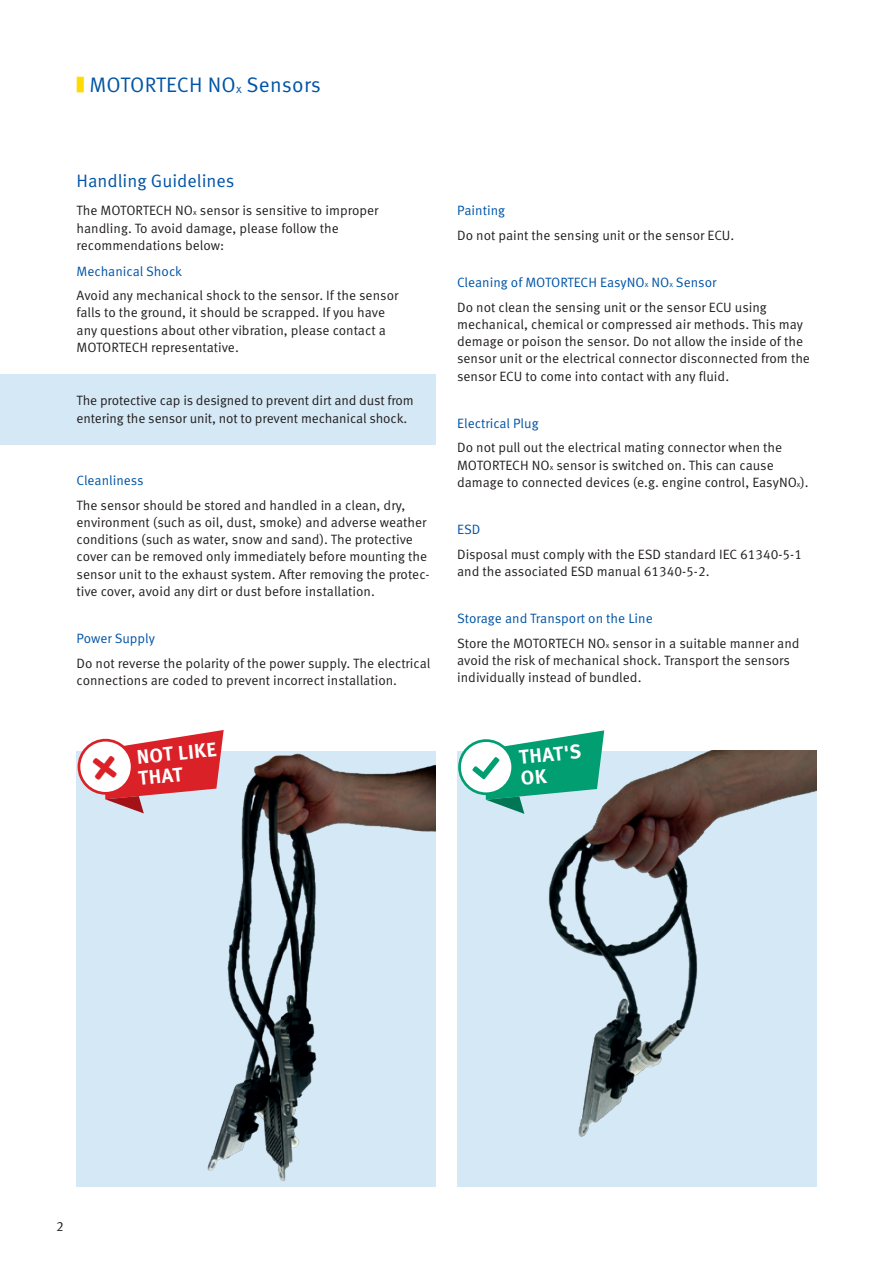
<style>
.page{position:relative;width:893px;height:1263px;background:#fff}
.page>*{position:absolute;margin:0;border:0;box-sizing:border-box;transform-origin:0 0}
.t1{font:21px "Meta Pro Norm";letter-spacing:.01em;color:#0154a6}
.t2{font:700 19.8px/21px "Meta Pro";color:#fff}
._2020_-_04_-_Abschni{font:18px "Meta Pro Norm";color:#0154a6}
._2020_-_05_-_Fließte{font:13.5px/17.2px "Meta Pro Norm";color:#231f20}
._2020_-_05_-_Zwische{font:13.5px "Meta Pro Norm";color:#0154a6}
.s1{color:#ffdc01}
.s2{font-size:12.3px}
.s3{font-size:7.8px}
</style>
<div class="page">
<div style="left:77px;top:750px;width:359px;height:436px;background:#d4e8f5"></div>
<img style="left:207px;top:750px;width:229px;height:431px">
<div style="left:457px;top:750px;width:359px;height:436px;background:#d4e8f5"></div>
<img style="left:548px;top:750px;width:268px;height:387px">
<div style="left:0;top:374px;width:436px;height:70px;background:#d4e8f5"></div>
<svg style="left:79px;top:740px;width:53px;height:53px"></svg>
<div style="left:78px;top:739px;width:55px;height:56px;border:3px solid #da2128;border-radius:50%"></div>
<svg style="left:459px;top:740px;width:54px;height:54px"></svg>
<div style="left:458px;top:739px;width:56px;height:56px;border:3px solid #009e71;border-radius:50%"></div>
<svg style="left:472px;top:730px;width:132px;height:84px"></svg>
<svg style="left:92px;top:730px;width:132px;height:83px"></svg>
<h1 class="t1" style="left:77px;top:69px;width:246px"><span class="s1">■</span> MOTORTECH NO<span class="s2">x</span> Sensors</h1>
<p class="_2020_-_04_-_Abschni" style="left:77px;top:167px;width:160px">Handling Guidelines</p>
<p class="_2020_-_05_-_Fließte" style="left:77px;top:201px;width:303px">The MOTORTECH NO<span class="s3">x</span> sensor is sensitive to improper handling. To avoid damage, please follow the recommendations below:</p>
<p class="_2020_-_05_-_Zwische" style="left:77px;top:261px;width:107px">Mechanical Shock</p>
<p class="_2020_-_05_-_Fließte" style="left:77px;top:286px;width:323px">Avoid any mechanical shock to the sensor. If the sensor falls to the ground, it should be scrapped. If you have any questions about other vibration, please contact a MOTORTECH representative.</p>
<p class="_2020_-_05_-_Fließte" style="left:77px;top:391px;width:339px">The protective cap is designed to prevent dirt and dust from entering the sensor unit, not to prevent mechanical shock.</p>
<p class="_2020_-_05_-_Zwische" style="left:77px;top:470px;width:69px">Cleanliness</p>
<p class="_2020_-_05_-_Fließte" style="left:77px;top:495px;width:355px">The sensor should be stored and handled in a clean, dry, environment (such as oil, dust, smoke) and adverse weather conditions (such as water, snow and sand). The protective cover can be removed only immediately before mounting the sensor unit to the exhaust system. After removing the protec&shy;tive cover, avoid any dirt or dust before installation.</p>
<p class="_2020_-_05_-_Zwische" style="left:77px;top:628px;width:80px">Power Supply</p>
<p class="_2020_-_05_-_Fließte" style="left:77px;top:653px;width:355px">Do not reverse the polarity of the power supply. The electrical connections are coded to prevent incorrect installation.</p>
<p class="_2020_-_05_-_Zwische" style="left:457px;top:201px;width:49px">Painting</p>
<p class="_2020_-_05_-_Fließte" style="left:457px;top:226px;width:279px">Do not paint the sensing unit or the sensor ECU.</p>
<p class="_2020_-_05_-_Zwische" style="left:457px;top:272px;width:261px">Cleaning of MOTORTECH EasyNO<span class="s3">x</span> NO<span class="s3">x</span> Sensor</p>
<p class="_2020_-_05_-_Fließte" style="left:457px;top:297px;width:354px">Do not clean the sensing unit or the sensor ECU using mechanical, chemical or compressed air methods. This may demage or poison the sensor. Do not allow the inside of the sensor unit or the electrical connector disconnected from the sensor ECU to come into contact with any fluid.</p>
<p class="_2020_-_05_-_Zwische" style="left:457px;top:413px;width:83px">Electrical Plug</p>
<p class="_2020_-_05_-_Fließte" style="left:457px;top:438px;width:353px">Do not pull out the electrical mating connector when the<br>MOTORTECH NO<span class="s3">x</span> sensor is switched on. This can cause damage to connected devices (e.g. engine control, EasyNO<span class="s3">x</span>).</p>
<p class="_2020_-_05_-_Zwische" style="left:457px;top:519px;width:25px">ESD</p>
<p class="_2020_-_05_-_Fließte" style="left:457px;top:544px;width:346px">Disposal must comply with the ESD standard IEC 61340-5-1 and the associated ESD manual 61340-5-2.</p>
<p class="_2020_-_05_-_Zwische" style="left:457px;top:608px;width:197px">Storage and Transport on the Line</p>
<p class="_2020_-_05_-_Fließte" style="left:457px;top:633px;width:344px">Store the MOTORTECH NO<span class="s3">x</span> sensor in a suitable manner and avoid the risk of mechanical shock. Transport the sensors individually instead of bundled.</p>
<p class="t2" style="left:135px;top:746px;width:82px;rotate:-6deg">NOT LIKE<br>THAT</p>
<p class="t2" style="left:517px;top:746px;width:65px;rotate:-6deg">THAT'S<br>OK</p>
<p class="_2020_-_05_-_Fließte" style="left:56px;top:1216px;width:9px">2</p>
</div>
